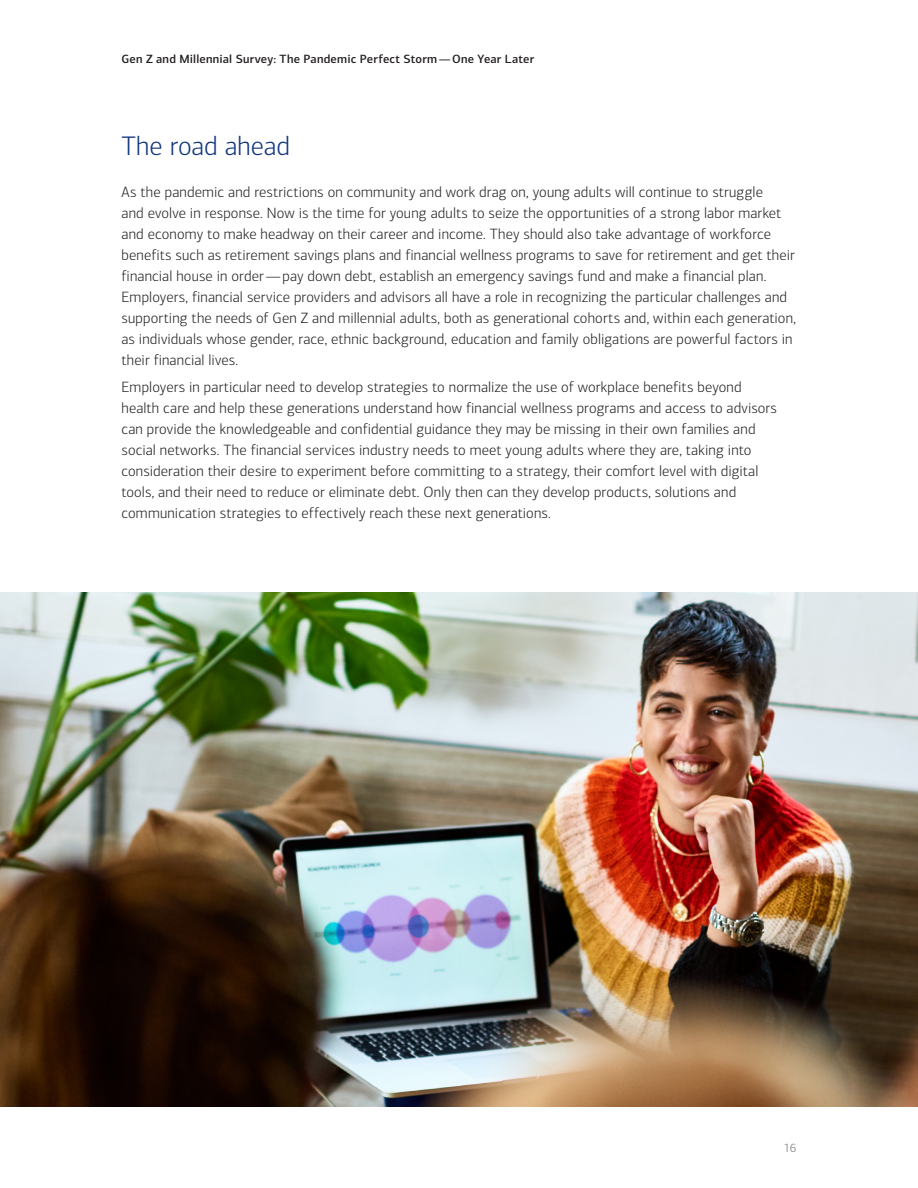
<style>
.page{position:relative;width:918px;height:1188px;background:#fff}
.page>*{position:absolute;margin:0;border:0;box-sizing:border-box;transform-origin:0 0}
.t1{font:300 27px "Connections";color:#11367e}
.t2{font:300 15px/21px "Connections";letter-spacing:.01em;color:#231f20}
.t3{font:500 12px "Connections";letter-spacing:.02em;color:#231f20}
.t4{font:12px "Connections";color:#939598}
</style>
<div class="page">
<img style="left:0;top:593px;width:918px;height:514px">
<p class="t3" style="left:122px;top:52px;width:414px">Gen Z and Millennial Survey: The Pandemic Perfect Storm—One Year Later</p>
<h2 class="t1" style="left:122px;top:131px;width:170px">The road ahead</h2>
<p class="t2" style="left:122px;top:181px;width:676px">As the pandemic and restrictions on community and work drag on, young adults will continue to struggle<br>and evolve in response. Now is the time for young adults to seize the opportunities of a strong labor market and economy to make headway on their career and income. They should also take advantage of workforce benefits such as retirement savings plans and financial wellness programs to save for retirement and get their financial house in order—pay down debt, establish an emergency savings fund and make a financial plan.<br>Employers, financial service providers and advisors all have a role in recognizing the particular challenges and supporting the needs of Gen Z and millennial adults, both as generational cohorts and, within each generation, as individuals whose gender, race, ethnic background, education and family obligations are powerful factors in their financial lives.</p>
<p class="t2" style="left:122px;top:377px;width:657px">Employers in particular need to develop strategies to normalize the use of workplace benefits beyond health care and help these generations understand how financial wellness programs and access to advisors can provide the knowledgeable and confidential guidance they may be missing in their own families and social networks. The financial services industry needs to meet young adults where they are, taking into consideration their desire to experiment before committing to a strategy, their comfort level with digital tools, and their need to reduce or eliminate debt. Only then can they develop products, solutions and communication strategies to effectively reach these next generations.</p>
<p class="t4" style="left:784px;top:1141px;width:14px">16</p>
</div>
